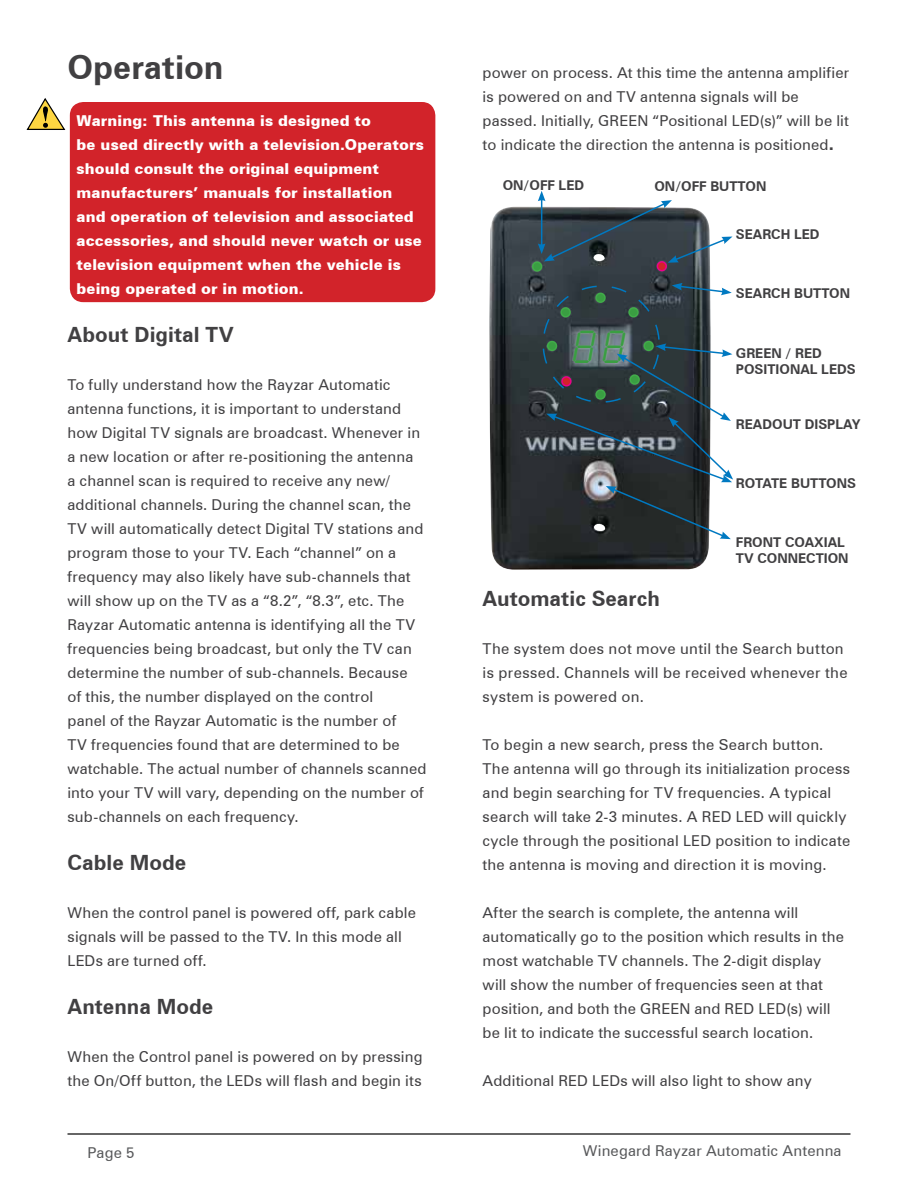
<style>
.page{position:relative;width:918px;height:1188px;background:#fff}
.page>*{position:absolute;margin:0;border:0;box-sizing:border-box;transform-origin:0 0}
.t1{font:italic 300 40.5px "Liquid Crystal";color:#3a9e42}
.t2{font:700 33px "Zurich BT";color:#414042}
.t3{font:700 21px "Zurich BT";color:#414042}
.t4{font:15px/24px "Zurich BT";letter-spacing:.01em;color:#414042}
.t5{font:900 15px/24px "Zurich BT";letter-spacing:.01em;color:#fff}
.t6{font:15px "Zurich BT";letter-spacing:.01em;color:#58595b}
.t7{font:700 13.5px/16.2px "Zurich BT";color:#414042}
.s1{font-weight:700;font-size:21px}
</style>
<div class="page">
<hr style="left:68px;top:1133px;width:782px;height:2px;background:#000">
<img style="left:490px;top:207px;width:221px;height:363px">
<div style="left:657px;top:262px;width:9px;height:9px;background:#d2232a;border-radius:50%"></div>
<div style="left:657px;top:261px;width:10px;height:10px;border:1px solid #ec008c;border-radius:50%"></div>
<div style="left:533px;top:262px;width:9px;height:9px;background:#3a9e42;border-radius:50%"></div>
<div style="left:532px;top:261px;width:10px;height:11px;border:1px solid #41ad49;border-radius:50%"></div>
<svg style="left:542px;top:283px;width:191px;height:256px;background:#4b5559"></svg>
<svg style="left:538px;top:191px;width:195px;height:72px"></svg>
<div style="left:70px;top:102px;width:365px;height:200px;background:#d2232a;border-radius:14px"></div>
<svg style="left:26px;top:98px;width:40px;height:32px"></svg>
<h2 class="t2" style="left:68px;top:47px;width:158px">OPERATION</h2>
<p class="t5" style="left:77px;top:109px;width:349px">Warning: This antenna is designed to<br>be used directly with a television.Operators should consult the original equipment manufacturers’ manuals for installation and operation of television and associated accessories, and should never watch or use television equipment when the vehicle is being operated or in motion.</p>
<h3 class="t3" style="left:68px;top:322px;width:168px">ABOUT DIGITAL TV</h3>
<p class="t4" style="left:68px;top:373px;width:361px">To fully understand how the Rayzar Automatic antenna functions, it is important to understand how Digital TV signals are broadcast. Whenever in a new location or after re-positioning the antenna<br>a channel scan is required to receive any new/ additional channels. During the channel scan, the TV will automatically detect Digital TV stations and program those to your TV. Each “channel” on a frequency may also likely have sub-channels that will show up on the TV as a “8.2”, “8.3”, etc. The Rayzar Automatic antenna is identifying all the TV frequencies being broadcast, but only the TV can determine the number of sub-channels. Because<br>of this, the number displayed on the control<br>panel of the Rayzar Automatic is the number of<br>TV frequencies found that are determined to be watchable. The actual number of channels scanned into your TV will vary, depending on the number of sub-channels on each frequency.</p>
<h3 class="t3" style="left:68px;top:850px;width:120px">CABLE MODE</h3>
<p class="t4" style="left:68px;top:901px;width:350px">When the control panel is powered off, park cable signals will be passed to the TV. In this mode all<br>LEDs are turned off.</p>
<h3 class="t3" style="left:68px;top:994px;width:147px">ANTENNA MODE</h3>
<p class="t4" style="left:68px;top:1045px;width:357px">When the Control panel is powered on by pressing the On/Off button, the LEDs will flash and begin its</p>
<p class="t4" style="left:483px;top:61px;width:368px">power on process. At this time the antenna amplifier is powered on and TV antenna signals will be passed. Initially, GREEN “Positional LED(s)” will be lit to indicate the direction the antenna is positioned<span class="s1">.</span></p>
<p class="t7" style="left:503px;top:177px;width:83px">ON/OFF LED</p>
<p class="t7" style="left:654px;top:178px;width:75px">ON/OFF BUTTO</p>
<p class="t7" style="left:756px;top:178px;width:12px">N</p>
<p class="t7" style="left:736px;top:226px;width:19px">SEARCH</p>
<p class="t7" style="left:794px;top:226px;width:27px">LED</p>
<h1 class="t1" style="left:573px;top:326px;width:52px">88</h1>
<p class="t7" style="left:736px;top:285px;width:19px">SEARCH</p>
<p class="t7" style="left:794px;top:285px;width:19px">BUTTO</p>
<p class="t7" style="left:840px;top:285px;width:12px">N</p>
<p class="t7" style="left:736px;top:345px;width:20px">GREE</p>
<p class="t7" style="left:771px;top:345px;width:34px">N / RED</p>
<p class="t7" style="left:736px;top:361px;width:9px">POSITIO</p>
<p class="t7" style="left:790px;top:361px;width:41px">NAL LEDS</p>
<p class="t7" style="left:736px;top:416px;width:20px">READOUT</p>
<p class="t7" style="left:805px;top:416px;width:19px">DISPLA</p>
<p class="t7" style="left:852px;top:416px;width:10px">Y</p>
<p class="t7" style="left:736px;top:475px;width:19px">ROTATE</p>
<p class="t7" style="left:791px;top:475px;width:19px">BUTTO</p>
<p class="t7" style="left:837px;top:475px;width:19px">NS</p>
<p class="t7" style="left:736px;top:534px;width:96px">FRO NT COAXIAL<br>TV CONNECTIO</p>
<p class="t7" style="left:838px;top:550px;width:12px">N</p>
<h3 class="t3" style="left:483px;top:586px;width:179px">AUTOMATIC SEARCH</h3>
<p class="t4" style="left:483px;top:637px;width:366px">The system does not move until the Search button is pressed. Channels will be received whenever the system is powered on.</p>
<p class="t4" style="left:483px;top:733px;width:369px">To begin a new search, press the Search button.<br>The antenna will go through its initialization process and begin searching for TV frequencies. A typical search will take 2-3 minutes. A RED LED will quickly cycle through the positional LED position to indicate the antenna is moving and direction it is moving.</p>
<p class="t4" style="left:483px;top:901px;width:363px">After the search is complete, the antenna will automatically go to the position which results in the most watchable TV channels. The 2-digit display will show the number of frequencies seen at that position, and both the GREEN and RED LED(s) will be lit to indicate the successful search location.</p>
<p class="t4" style="left:483px;top:1069px;width:331px">Additional RED LEDs will also light to show any</p>
<p class="t6" style="left:88px;top:1144px;width:48px">Page 5</p>
<p class="t6" style="left:583px;top:1142px;width:260px">Winegard Rayzar Automatic Antenna</p>
</div>
